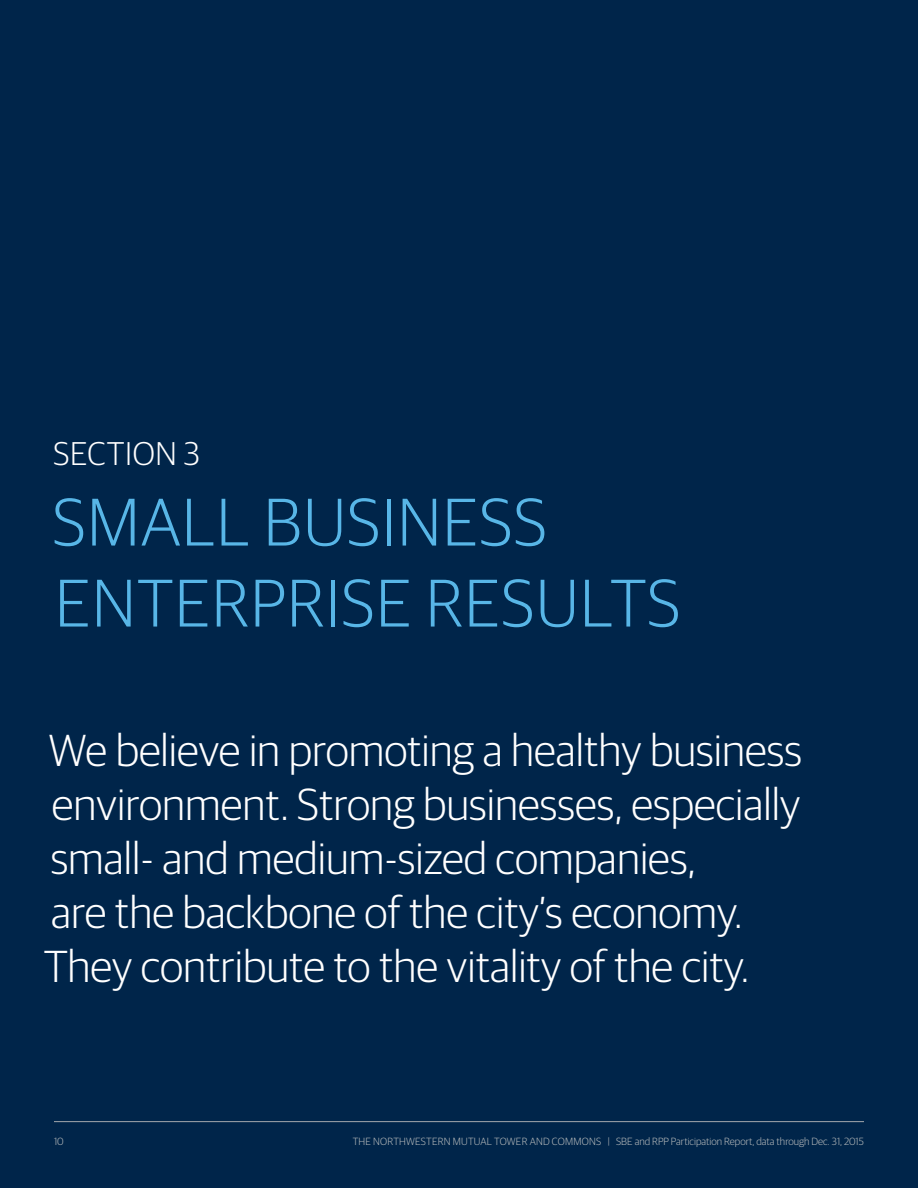
<style>
.page{position:relative;width:918px;height:1188px;background:#00254a}
.page>*{position:absolute;margin:0;border:0;box-sizing:border-box;transform-origin:0 0}
.t1{font:300 67.5px/81px "Guardian Sans";letter-spacing:.02em;color:#58b6e7}
.t2{font:300 45px/54px "Guardian Sans";color:#fff}
.t3{font:300 33px "Guardian Sans";letter-spacing:.02em;color:#fff}
.t4{font:300 10.5px "Guardian Sans";color:#b8bbbc}
</style>
<div class="page">
<hr style="left:54px;top:1121px;width:810px;height:1px;background:#a6a9ae">
<p class="t3" style="left:53px;top:430px;width:148px">SECTION 3</p>
<h1 class="t1" style="left:53px;top:477px;width:629px">SMALL BUSINESS<br>ENTERPRISE RESULTS</h1>
<p class="t2" style="left:44px;top:720px;width:760px">We believe in promoting a healthy business environment. Strong businesses, especially small- and medium-sized companies,<br>are the backbone of the city’s economy.<br>They contribute to the vitality of the city.</p>
<p class="t4" style="left:54px;top:1134px;width:11px">10</p>
<p class="t4" style="left:353px;top:1134px;width:513px">THE NORTHWESTERN MUTUAL TOWER AND COMMONS | SBE and RPP Participation Report, data through Dec. 31, 2015</p>
</div>
